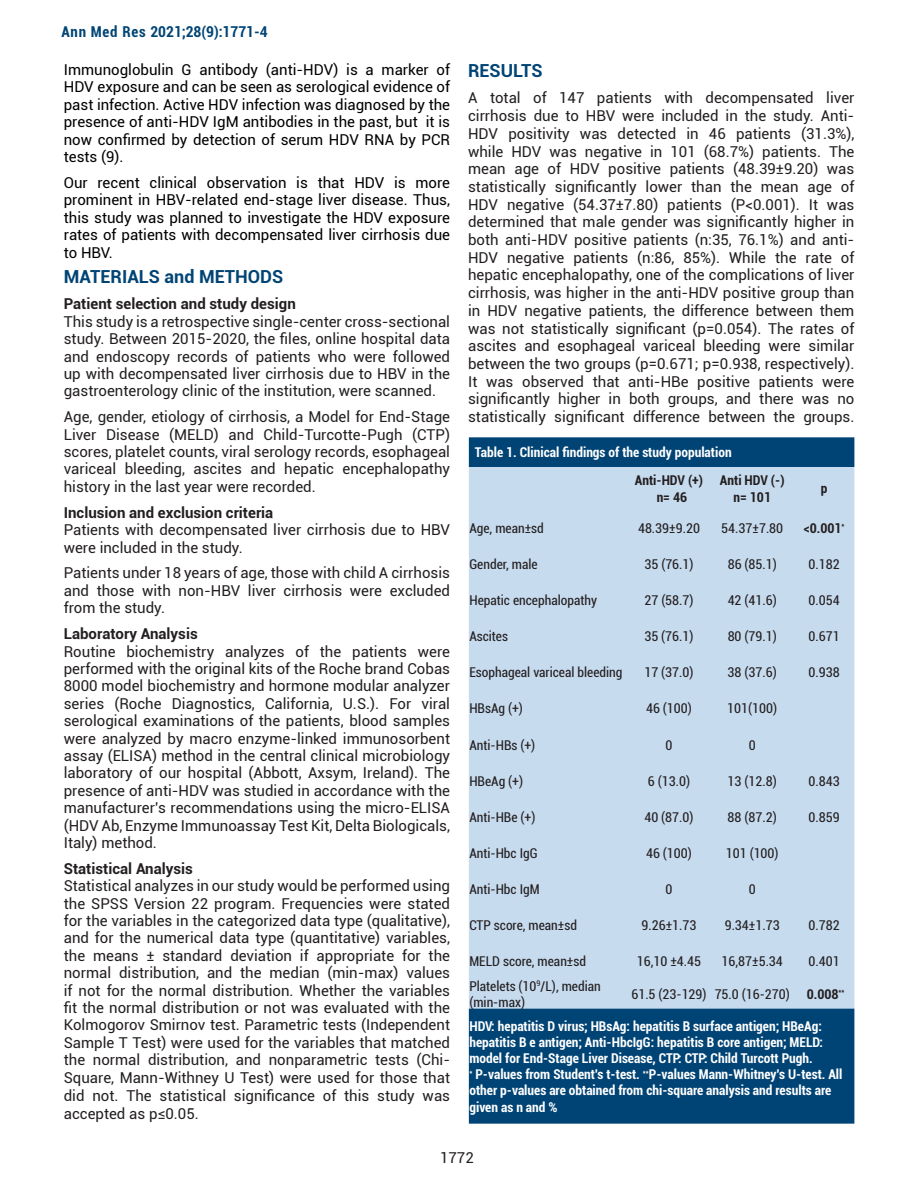
<style>
.page{position:relative;width:918px;height:1188px;background:#fff}
.page>*{position:absolute;margin:0;border:0;box-sizing:border-box;transform-origin:0 0}
.t1{font:700 18px "Roboto";color:#004475}
.t2{font:15px/17.4px "Roboto";color:#231f20;text-align:justify}
.t3{font:15px/17.4px "Roboto";color:#000;text-align:justify}
.t4{font:700 15px "Roboto";color:#231f20}
.t5{font:700 condensed 15px "Roboto";color:#004475}
.t6{font:condensed 13.5px/16.2px "Roboto";color:#231f20}
.t7{font:700 condensed 13.5px/16.2px "Roboto";color:#fff}
.t8{font:700 condensed 13.5px/16.2px "Roboto";color:#231f20;text-align:center}
.s1{font-weight:700}
</style>
<div class="page">
<div style="left:469px;top:437px;width:385px;height:687px;background:#004475"></div>
<div style="left:469px;top:467px;width:385px;height:541px;background:#c7dbef"></div>
<p class="t5" style="left:61px;top:21px;width:208px">Ann Med Res 2021;28(9):1771-4</p>
<p class="t3" style="left:64px;top:60px;width:388px">Immunoglobulin G antibody (anti-HDV) is a marker of HDV exposure and can be seen as serological evidence of past infection. Active HDV infection was diagnosed by the presence of anti-HDV IgM antibodies in the past, but it is now confirmed by detection of serum HDV RNA by PCR tests (9).</p>
<p class="t3" style="left:64px;top:173px;width:388px">Our recent clinical observation is that HDV is more prominent in HBV-related end-stage liver disease. Thus, this study was planned to investigate the HDV exposure rates of patients with decompensated liver cirrhosis due to HBV.</p>
<p class="t1" style="left:64px;top:264px;width:221px">MATERIALS and METHODS</p>
<p class="t4" style="left:64px;top:293px;width:234px">Patient selection and study design</p>
<p class="t2" style="left:64px;top:312px;width:388px">This study is a retrospective single-center cross-sectional study. Between 2015-2020, the files, online hospital data and endoscopy records of patients who were followed up with decompensated liver cirrhosis due to HBV in the gastroenterology clinic of the institution, were scanned.</p>
<p class="t2" style="left:64px;top:408px;width:388px">Age, gender, etiology of cirrhosis, a Model for End-Stage Liver Disease (MELD) and Child-Turcotte-Pugh (CTP) scores, platelet counts, viral serology records, esophageal variceal bleeding, ascites and hepatic encephalopathy history in the last year were recorded.</p>
<p class="t4" style="left:64px;top:502px;width:211px">Inclusion and exclusion criteria</p>
<p class="t2" style="left:64px;top:521px;width:388px">Patients with decompensated liver cirrhosis due to HBV were included in the study.</p>
<p class="t2" style="left:64px;top:564px;width:388px">Patients under 18 years of age, those with child A cirrhosis and those with non-HBV liver cirrhosis were excluded from the study.</p>
<p class="t4" style="left:64px;top:623px;width:136px">Laboratory Analysis</p>
<p class="t2" style="left:64px;top:642px;width:388px">Routine biochemistry analyzes of the patients were performed with the original kits of the Roche brand Cobas 8000 model biochemistry and hormone modular analyzer series (Roche Diagnostics, California, U.S.). For viral serological examinations of the patients, blood samples were analyzed by macro enzyme-linked immunosorbent assay (ELISA) method in the central clinical microbiology laboratory of our hospital (Abbott, Axsym, Ireland). The presence of anti-HDV was studied in accordance with the manufacturer's recommendations using the micro-ELISA (HDV Ab, Enzyme Immunoassay Test Kit, Delta Biologicals, Italy) method.</p>
<p class="t4" style="left:64px;top:858px;width:131px">Statistical Analysis</p>
<p class="t2" style="left:64px;top:877px;width:388px">Statistical analyzes in our study would be performed using the SPSS Version 22 program. Frequencies were stated for the variables in the categorized data type (qualitative), and for the numerical data type (quantitative) variables, the means ± standard deviation if appropriate for the normal distribution, and the median (min-max) values if not for the normal distribution. Whether the variables fit the normal distribution or not was evaluated with the Kolmogorov Smirnov test. Parametric tests (Independent Sample T Test) were used for the variables that matched the normal distribution, and nonparametric tests (Chi-Square, Mann-Withney U Test) were used for those that did not. The statistical significance of this study was accepted as p≤0.05.</p>
<p class="t1" style="left:468px;top:58px;width:76px">RESULTS</p>
<p class="t2" style="left:468px;top:89px;width:388px">A total of 147 patients with decompensated liver cirrhosis due to HBV were included in the study. Anti-HDV positivity was detected in 46 patients (31.3%), while HDV was negative in 101 (68.7%) patients. The mean age of HDV positive patients (48.39±9.20) was statistically significantly lower than the mean age of HDV negative (54.37±7.80) patients (P&lt;0.001). It was determined that male gender was significantly higher in both anti-HDV positive patients (n:35, 76.1%) and anti-HDV negative patients (n:86, 85%). While the rate of hepatic encephalopathy, one of the complications of liver cirrhosis, was higher in the anti-HDV positive group than in HDV negative patients, the difference between them was not statistically significant (p=0.054). The rates of ascites and esophageal variceal bleeding were similar between the two groups (p=0.671; p=0.938, respectively).<br>It was observed that anti-HBe positive patients were significantly higher in both groups, and there was no statistically significant difference between the groups.</p>
<p class="t7" style="left:475px;top:444px;width:258px">Table 1. Clinical findings of the study population</p>
<p class="t8" style="left:635px;top:472px;width:70px">Anti-HDV (+) n= 46</p>
<p class="t8" style="left:720px;top:472px;width:66px">Anti HDV (-) n= 101</p>
<p class="t8" style="left:821px;top:480px;width:8px">p</p>
<p class="t6" style="left:469px;top:519px;width:76px">Age, mean±sd</p>
<p class="t6" style="left:638px;top:519px;width:63px">48.39±9.20</p>
<p class="t6" style="left:721px;top:519px;width:63px">54.37±7.80</p>
<p class="t8" style="left:804px;top:519px;width:42px">&lt;0.001<sup>*</sup></p>
<p class="t6" style="left:469px;top:556px;width:70px">Gender, male</p>
<p class="t6" style="left:644px;top:556px;width:51px">35 (76.1)</p>
<p class="t6" style="left:728px;top:556px;width:51px">86 (85.1)</p>
<p class="t6" style="left:809px;top:556px;width:33px">0.182</p>
<p class="t6" style="left:469px;top:592px;width:129px">Hepatic encephalopathy</p>
<p class="t6" style="left:644px;top:592px;width:51px">27 (58.7)</p>
<p class="t6" style="left:728px;top:592px;width:51px">42 (41.6)</p>
<p class="t6" style="left:809px;top:592px;width:33px">0.054</p>
<p class="t6" style="left:469px;top:628px;width:40px">Ascites</p>
<p class="t6" style="left:644px;top:628px;width:51px">35 (76.1)</p>
<p class="t6" style="left:728px;top:628px;width:51px">80 (79.1)</p>
<p class="t6" style="left:809px;top:628px;width:33px">0.671</p>
<p class="t6" style="left:469px;top:664px;width:155px">Esophageal variceal bleeding</p>
<p class="t6" style="left:644px;top:664px;width:51px">17 (37.0)</p>
<p class="t6" style="left:728px;top:664px;width:51px">38 (37.6)</p>
<p class="t6" style="left:809px;top:664px;width:33px">0.938</p>
<p class="t6" style="left:469px;top:700px;width:55px">HBsAg (+)</p>
<p class="t6" style="left:646px;top:700px;width:47px">46 (100)</p>
<p class="t6" style="left:727px;top:700px;width:51px">101(100)</p>
<p class="t6" style="left:469px;top:736px;width:67px">Anti-HBs (+)</p>
<p class="t6" style="left:665px;top:736px;width:8px">0</p>
<p class="t6" style="left:749px;top:736px;width:8px">0</p>
<p class="t6" style="left:469px;top:772px;width:55px">HBeAg (+)</p>
<p class="t6" style="left:648px;top:772px;width:44px">6 (13.0)</p>
<p class="t6" style="left:728px;top:772px;width:51px">13 (12.8)</p>
<p class="t6" style="left:809px;top:772px;width:33px">0.843</p>
<p class="t6" style="left:469px;top:809px;width:68px">Anti-HBe (+)</p>
<p class="t6" style="left:644px;top:809px;width:51px">40 (87.0)</p>
<p class="t6" style="left:728px;top:809px;width:51px">88 (87.2)</p>
<p class="t6" style="left:809px;top:809px;width:33px">0.859</p>
<p class="t6" style="left:469px;top:845px;width:70px">Anti-Hbc IgG</p>
<p class="t6" style="left:646px;top:845px;width:47px">46 (100)</p>
<p class="t6" style="left:726px;top:845px;width:54px">101 (100)</p>
<p class="t6" style="left:469px;top:881px;width:72px">Anti-Hbc IgM</p>
<p class="t6" style="left:665px;top:881px;width:8px">0</p>
<p class="t6" style="left:749px;top:881px;width:8px">0</p>
<p class="t6" style="left:469px;top:917px;width:109px">CTP score, mean±sd</p>
<p class="t6" style="left:641px;top:917px;width:56px">9.26±1.73</p>
<p class="t6" style="left:725px;top:917px;width:56px">9.34±1.73</p>
<p class="t6" style="left:809px;top:917px;width:33px">0.782</p>
<p class="t6" style="left:469px;top:953px;width:118px">MELD score, mean±sd</p>
<p class="t6" style="left:637px;top:953px;width:66px">16,10 ±4.45</p>
<p class="t6" style="left:722px;top:953px;width:63px">16,87±5.34</p>
<p class="t6" style="left:809px;top:953px;width:33px">0.401</p>
<p class="t6" style="left:469px;top:977px;width:133px">Platelets (10<sup>9</sup>/L), median (min-max)</p>
<p class="t6" style="left:631px;top:986px;width:215px">61.5 (23-129) 75.0 (16-270) <span class="s1">0.008</span><sup>**</sup></p>
<p class="t7" style="left:469px;top:1017px;width:375px">HDV: hepatitis D virus; HBsAg: hepatitis B surface antigen; HBeAg: hepatitis B e antigen; Anti-HbcIgG: hepatitis B core antigen; MELD: model for End-Stage Liver Disease, CTP: CTP: Child Turcott Pugh.<br><sup>*</sup> P-values from Student's t-test. <sup>**</sup>P-values Mann-Whitney's U-test. All other p-values are obtained from chi-square analysis and results are given as n and %</p>
<p class="t2" style="left:440px;top:1148px;width:35px">1772</p>
</div>
